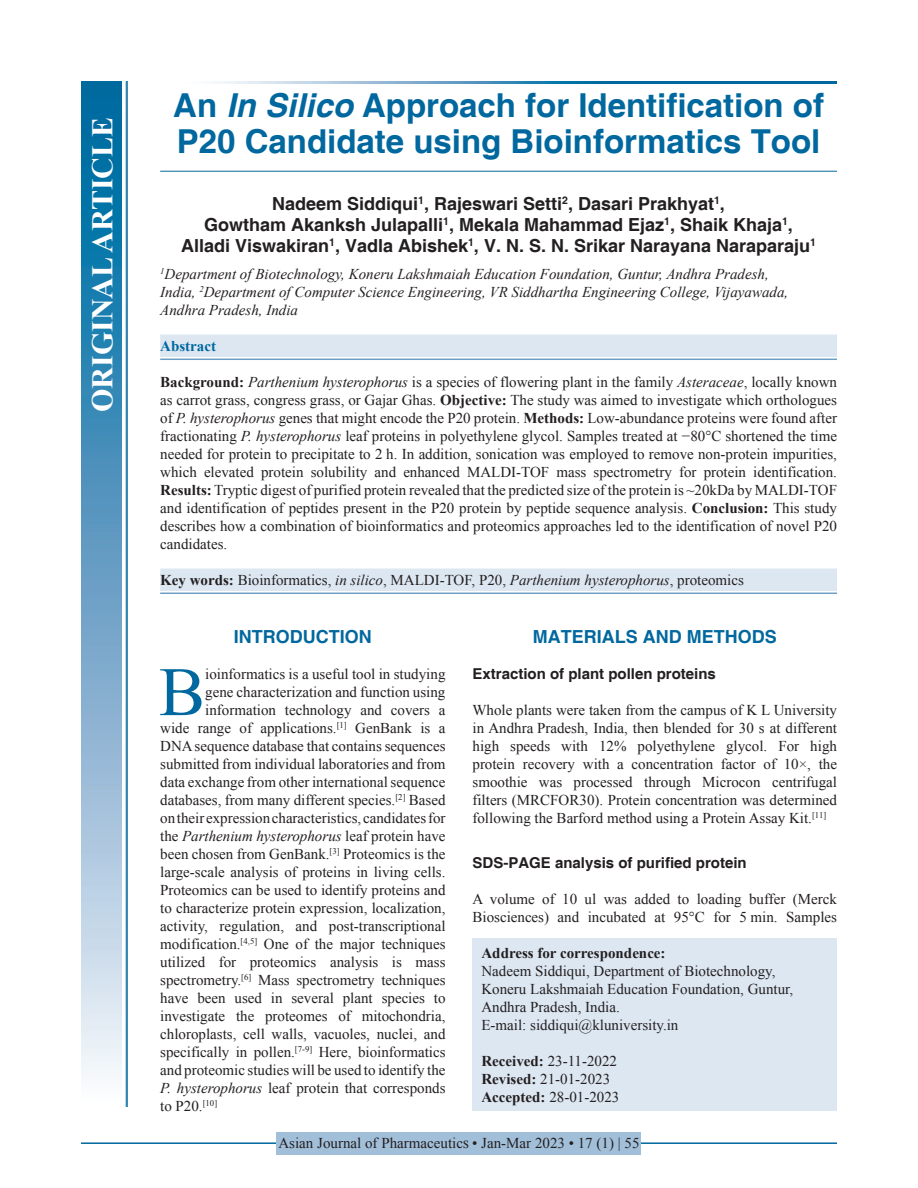
<style>
.page{position:relative;width:918px;height:1188px;background:#fff}
.page>*{position:absolute;margin:0;border:0;box-sizing:border-box;transform-origin:0 0}
.DROP_CAP_TX{font:69.3px "Times New Roman";color:#00689e}
.AT{font:700 33px/36px "Helvetica";color:#00689e}
.AH{font:700 30px "Times New Roman";color:#fff}
.AU{font:700 18px/21px "Helvetica";color:#231f20;text-align:center}
.t1{font:700 18px "Helvetica";color:#00689e}
.DROP_CAP_TX-2{font:15px "Times New Roman";color:#231f20}
.ABS{font:15px/18px "Times New Roman";color:#231f20;text-align:justify}
.TX{font:15px/18px "Times New Roman";color:#231f20;text-align:justify}
.AFF{font:italic 15px/18px "Times New Roman";color:#231f20}
.ADD{font:15px/18px "Times New Roman";color:#231f20}
.KWD_1_L{font:15px "Times New Roman";color:#231f20}
.H2_No_Above_Space{font:700 15px "Helvetica";color:#231f20}
.HIS{font:15px/18px "Times New Roman";color:#231f20}
.RF{font:15px "Times New Roman";color:#231f20}
.DROP_CAP_TX-3{font:italic 15px "Times New Roman";color:#231f20}
.ABSH{font:700 15px "Times New Roman";color:#00689e}
.s1{font-style:italic}
.s2{font-weight:700}
.s3{font-style:normal}
</style>
<div class="page">
<hr style="left:81px;top:1142px;width:756px;height:2px;background:#00689e">
<div style="left:277px;top:1132px;width:364px;height:22px;background:#a2bfda"></div>
<hr style="left:160px;top:171px;width:677px;height:1px;background:#00689e">
<div style="left:160px;top:335px;width:677px;height:22px;background:#dde7f2"></div>
<hr style="left:160px;top:359px;width:677px;height:1px;background:#6d9fc6">
<div style="left:160px;top:569px;width:677px;height:22px;background:#dde7f2"></div>
<hr style="left:160px;top:593px;width:677px;height:1px;background:#6d9fc6">
<div style="left:472px;top:939px;width:365px;height:172px;background:#dde7f2"></div>
<svg style="left:215px;top:81px;width:622px;height:3px;background:#4d94bc"></svg>
<div style="left:81px;top:81px;width:41px;height:1026px;background:linear-gradient(to bottom,#005e9a,#f6f0f9)"></div>
<hr style="left:127px;top:81px;width:1px;height:1026px;background:#00689e">
<hr style="left:126px;top:81px;width:1px;height:1026px;background:#00689e">
<p class="AH" style="left:81px;top:412px;width:296px;rotate:-90deg">ORIGINAL ARTICLE</p>
<p class="AT" style="left:173px;top:89px;width:652px">An <span class="s1">In Silico</span> Approach for Identification of<br>P20 Candidate using Bioinformatics Tool</p>
<p class="AU" style="left:181px;top:194px;width:636px">Nadeem Siddiqui<sup>1</sup>, Rajeswari Setti<sup>2</sup>, Dasari Prakhyat<sup>1</sup>,<br>Gowtham Akanksh Julapalli<sup>1</sup>, Mekala Mahammad Ejaz<sup>1</sup>, Shaik Khaja<sup>1</sup>,<br>Alladi Viswakiran<sup>1</sup>, Vadla Abishek<sup>1</sup>, V. N. S. N. Srikar Narayana Naraparaju<sup>1</sup></p>
<p class="AFF" style="left:160px;top:265px;width:630px"><sup>1</sup>Department of Biotechnology, Koneru Lakshmaiah Education Foundation, Guntur, Andhra Pradesh,<br>India, <sup>2</sup>Department of Computer Science Engineering, VR Siddhartha Engineering College, Vijayawada,<br>Andhra Pradesh, India</p>
<p class="ABSH" style="left:160px;top:335px;width:57px">Abstract</p>
<p class="ABS" style="left:160px;top:373px;width:678px"><span class="s2">Background:</span> <span class="s1">Parthenium hysterophorus</span> is a species of flowering plant in the family <span class="s1">Asteraceae</span>, locally known as carrot grass, congress grass, or Gajar Ghas. <span class="s2">Objective:</span> The study was aimed to investigate which orthologues of <span class="s1">P. hysterophorus</span> genes that might encode the P20 protein. <span class="s2">Methods:</span> Low-abundance proteins were found after fractionating <span class="s1">P. hysterophorus</span> leaf proteins in polyethylene glycol. Samples treated at −80°C shortened the time needed for protein to precipitate to 2 h. In addition, sonication was employed to remove non-protein impurities, which elevated protein solubility and enhanced MALDI-TOF mass spectrometry for protein identification.<br><span class="s2">Results:</span> Tryptic digest of purified protein revealed that the predicted size of the protein is ~20kDa by MALDI-TOF and identification of peptides present in the P20 protein by peptide sequence analysis. <span class="s2">Conclusion:</span> This study describes how a combination of bioinformatics and proteomics approaches led to the identification of novel P20 candidates.</p>
<p class="KWD_1_L" style="left:160px;top:569px;width:585px"><span class="s2">Key words:</span> Bioinformatics, <span class="s1">in silico</span>, MALDI-TOF, P20, <span class="s1">Parthenium hysterophorus</span>, proteomics</p>
<h1 class="t1" style="left:234px;top:626px;width:139px">INTRODUCTION</h1>
<p class="DROP_CAP_TX" style="left:159px;top:643px;width:48px">B</p>
<p class="DROP_CAP_TX-2" style="left:205px;top:664px;width:242px">ioinformatics is a useful tool in studying</p>
<p class="DROP_CAP_TX-2" style="left:205px;top:682px;width:242px">gene characterization and function using</p>
<p class="DROP_CAP_TX-2" style="left:205px;top:700px;width:242px">information technology and covers a</p>
<p class="DROP_CAP_TX-2" style="left:160px;top:718px;width:287px">wide range of applications.<sup>[1]</sup> GenBank is a</p>
<p class="DROP_CAP_TX-2" style="left:160px;top:736px;width:287px">DNA sequence database that contains sequences</p>
<p class="DROP_CAP_TX-2" style="left:160px;top:754px;width:287px">submitted from individual laboratories and from</p>
<p class="DROP_CAP_TX-2" style="left:160px;top:772px;width:287px">data exchange from other international sequence</p>
<p class="DROP_CAP_TX-2" style="left:160px;top:790px;width:287px">databases, from many different species.<sup>[2]</sup> Based</p>
<p class="DROP_CAP_TX-2" style="left:160px;top:808px;width:287px">on their expression characteristics, candidates for</p>
<p class="DROP_CAP_TX-3" style="left:160px;top:826px;width:287px"><span class="s3">the</span> Parthenium hysterophorus <span class="s3">leaf protein have</span></p>
<p class="DROP_CAP_TX-2" style="left:160px;top:844px;width:287px">been chosen from GenBank.<sup>[3]</sup> Proteomics is the</p>
<p class="DROP_CAP_TX-2" style="left:160px;top:862px;width:287px">large-scale analysis of proteins in living cells.</p>
<p class="DROP_CAP_TX-2" style="left:160px;top:880px;width:287px">Proteomics can be used to identify proteins and</p>
<p class="DROP_CAP_TX-2" style="left:160px;top:898px;width:287px">to characterize protein expression, localization,</p>
<p class="DROP_CAP_TX-2" style="left:160px;top:916px;width:287px">activity, regulation, and post-transcriptional</p>
<p class="DROP_CAP_TX-2" style="left:160px;top:934px;width:287px">modification.<sup>[4,5]</sup> One of the major techniques</p>
<p class="DROP_CAP_TX-2" style="left:160px;top:952px;width:287px">utilized for proteomics analysis is mass</p>
<p class="DROP_CAP_TX-2" style="left:160px;top:970px;width:287px">spectrometry.<sup>[6]</sup> Mass spectrometry techniques</p>
<p class="DROP_CAP_TX-2" style="left:160px;top:988px;width:287px">have been used in several plant species to</p>
<p class="DROP_CAP_TX-2" style="left:160px;top:1006px;width:287px">investigate the proteomes of mitochondria,</p>
<p class="DROP_CAP_TX-2" style="left:160px;top:1024px;width:287px">chloroplasts, cell walls, vacuoles, nuclei, and</p>
<p class="DROP_CAP_TX-2" style="left:160px;top:1042px;width:287px">specifically in pollen.<sup>[7-9]</sup> Here, bioinformatics</p>
<p class="DROP_CAP_TX-2" style="left:160px;top:1060px;width:287px">and proteomic studies will be used to identify the</p>
<p class="DROP_CAP_TX-2" style="left:160px;top:1078px;width:287px"><span class="s1">P. hysterophorus</span> leaf protein that corresponds</p>
<p class="DROP_CAP_TX-2" style="left:160px;top:1096px;width:59px">to P20.<sup>[10]</sup></p>
<h1 class="t1" style="left:533px;top:626px;width:245px">MATERIALS AND METHODS</h1>
<p class="H2_No_Above_Space" style="left:472px;top:665px;width:245px">Extraction of plant pollen proteins</p>
<p class="TX" style="left:472px;top:701px;width:366px">Whole plants were taken from the campus of K L University in Andhra Pradesh, India, then blended for 30 s at different high speeds with 12% polyethylene glycol. For high protein recovery with a concentration factor of 10×, the smoothie was processed through Microcon centrifugal filters (MRCFOR30). Protein concentration was determined following the Barford method using a Protein Assay Kit.<sup>[11]</sup></p>
<h2 class="H2_No_Above_Space" style="left:472px;top:854px;width:276px">SDS-PAGE analysis of purified protein</h2>
<p class="TX" style="left:472px;top:890px;width:366px">A volume of 10 ul was added to loading buffer (Merck<br>Biosciences) and incubated at 95°C for 5 min. Samples</p>
<p class="ADD" style="left:482px;top:944px;width:313px"><span class="s2">Address for correspondence:<br></span>Nadeem Siddiqui, Department of Biotechnology, Koneru Lakshmaiah Education Foundation, Guntur, Andhra Pradesh, India.<br>E-mail: siddiqui@kluniversity.in</p>
<p class="HIS" style="left:482px;top:1052px;width:139px"><span class="s2">Received:</span> 23-11-2022<br><span class="s2">Revised:</span> 21-01-2023<br><span class="s2">Accepted:</span> 28-01-2023</p>
<p class="RF" style="left:278px;top:1133px;width:363px">Asian Journal of Pharmaceutics • Jan-Mar 2023 • 17 (1) | 55</p>
</div>
